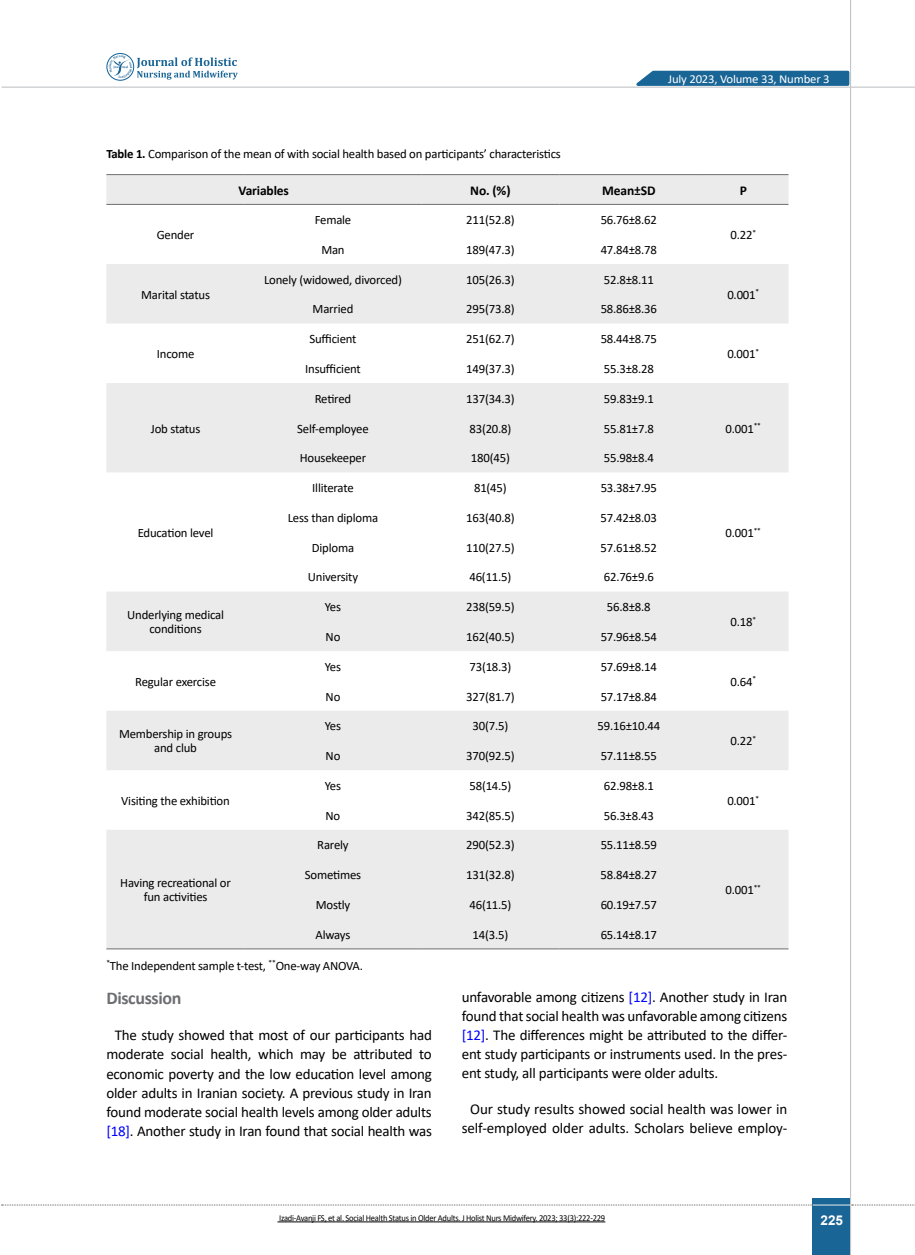
<style>
.page{position:relative;width:915px;height:1255px;background:#fff}
.page>*{position:absolute;margin:0;border:0;box-sizing:border-box;transform-origin:0 0}
.t1{font:700 18px "Calibri";letter-spacing:-.02em;color:#6d6e71}
.t2{font:15px/19px "Calibri";letter-spacing:-.015em;color:#000;text-align:center}
.t3{font:700 13.5px "Calibri";letter-spacing:-.01em;color:#000}
.t4{font:700 13.5px "Arial";color:#fff}
.t5{font:12.75px/13.5px "Calibri";letter-spacing:-.015em;color:#000;text-align:center}
.t6{font:12.15px "Calibri";letter-spacing:-.015em;color:#fff;scale:1.05 1}
.t7{font:9px "Calibri";letter-spacing:-.03em;color:#000;scale:.95 1}
.s1{font-weight:700}
.s2{color:#00f}
</style>
<div class="page">
<div style="left:812px;top:1198px;width:38px;height:56px;background:#196596"></div>
<hr style="left:849px;top:0;width:1px;height:1254px;background:#c2c4c6">
<hr style="left:2px;top:87px;width:912px;height:1px;background:#c2c4c6">
<hr style="left:812px;top:1204px;width:38px;height:1px;background:#ebebec">
<svg style="left:2px;top:1204px;width:810px;height:1px"></svg>
<svg style="left:851px;top:1204px;width:64px;height:1px"></svg>
<svg style="left:629px;top:69px;width:221px;height:18px;background:#4984ab"></svg>
<svg style="left:106px;top:53px;width:132px;height:28px"></svg>
<svg style="left:106px;top:175px;width:682px;height:773px;fill:#ebebec"></svg>
<hr style="left:697px;top:948px;width:91px;height:1px;background:#6d6e71">
<hr style="left:106px;top:948px;width:139px;height:1px;background:#6d6e71">
<hr style="left:559px;top:948px;width:138px;height:1px;background:#6d6e71">
<hr style="left:421px;top:948px;width:138px;height:1px;background:#6d6e71">
<hr style="left:245px;top:948px;width:176px;height:1px;background:#6d6e71">
<hr style="left:697px;top:174px;width:91px;height:1px;background:#6d6e71">
<hr style="left:559px;top:174px;width:138px;height:1px;background:#6d6e71">
<hr style="left:421px;top:174px;width:138px;height:1px;background:#6d6e71">
<hr style="left:245px;top:174px;width:176px;height:1px;background:#6d6e71">
<hr style="left:106px;top:174px;width:139px;height:1px;background:#6d6e71">
<hr style="left:697px;top:204px;width:91px;height:1px;background:#6d6e71">
<hr style="left:559px;top:204px;width:138px;height:1px;background:#6d6e71">
<hr style="left:421px;top:204px;width:138px;height:1px;background:#6d6e71">
<hr style="left:245px;top:204px;width:176px;height:1px;background:#6d6e71">
<hr style="left:106px;top:204px;width:139px;height:1px;background:#6d6e71">
<hr style="left:277px;top:1221px;width:328px;height:1px;background:#000">
<p class="t6" style="left:668px;top:70px;width:155px">July 2023, Volume 33, Number 3</p>
<p class="t5" style="left:106px;top:147px;width:456px"><span class="s1">Table 1.</span> Comparison of the mean of with social health based on participants’ characteristics</p>
<p class="t3" style="left:238px;top:180px;width:52px">Variables</p>
<p class="t3" style="left:470px;top:180px;width:42px">No. (%)</p>
<p class="t3" style="left:602px;top:180px;width:55px">Mean±SD</p>
<p class="t3" style="left:739px;top:180px;width:9px">P</p>
<p class="t5" style="left:730px;top:228px;width:27px">0.22<sup>*</sup></p>
<p class="t5" style="left:314px;top:213px;width:38px">Female</p>
<p class="t5" style="left:466px;top:213px;width:50px">211(52.8)</p>
<p class="t5" style="left:600px;top:213px;width:58px">56.76±8.62</p>
<p class="t5" style="left:157px;top:228px;width:39px">Gender</p>
<p class="t5" style="left:321px;top:242px;width:25px">Man</p>
<p class="t5" style="left:466px;top:242px;width:50px">189(47.3)</p>
<p class="t5" style="left:600px;top:242px;width:58px">47.84±8.78</p>
<p class="t5" style="left:141px;top:287px;width:70px">Marital status</p>
<p class="t5" style="left:157px;top:347px;width:39px">Income</p>
<p class="t5" style="left:264px;top:272px;width:139px">Lonely (widowed, divorced)</p>
<p class="t5" style="left:466px;top:272px;width:50px">105(26.3)</p>
<p class="t5" style="left:603px;top:272px;width:52px">52.8±8.11</p>
<p class="t5" style="left:312px;top:302px;width:42px">Married</p>
<p class="t5" style="left:466px;top:302px;width:50px">295(73.8)</p>
<p class="t5" style="left:600px;top:302px;width:58px">58.86±8.36</p>
<p class="t5" style="left:309px;top:332px;width:49px">Sufficient</p>
<p class="t5" style="left:466px;top:332px;width:50px">251(62.7)</p>
<p class="t5" style="left:600px;top:332px;width:58px">58.44±8.75</p>
<p class="t5" style="left:305px;top:361px;width:57px">Insufficient</p>
<p class="t5" style="left:466px;top:361px;width:50px">149(37.3)</p>
<p class="t5" style="left:603px;top:361px;width:52px">55.3±8.28</p>
<p class="t5" style="left:314px;top:391px;width:38px">Retired</p>
<p class="t5" style="left:466px;top:391px;width:50px">137(34.3)</p>
<p class="t5" style="left:603px;top:391px;width:52px">59.83±9.1</p>
<p class="t5" style="left:151px;top:421px;width:51px">Job status</p>
<p class="t5" style="left:297px;top:421px;width:73px">Self-employee</p>
<p class="t5" style="left:469px;top:421px;width:43px">83(20.8)</p>
<p class="t5" style="left:603px;top:421px;width:52px">55.81±7.8</p>
<p class="t5" style="left:300px;top:451px;width:68px">Housekeeper</p>
<p class="t5" style="left:471px;top:451px;width:40px">180(45)</p>
<p class="t5" style="left:603px;top:451px;width:52px">55.98±8.4</p>
<p class="t5" style="left:138px;top:525px;width:77px">Education level</p>
<p class="t5" style="left:127px;top:608px;width:98px">Underlying medical conditions</p>
<p class="t5" style="left:135px;top:674px;width:82px">Regular exercise</p>
<p class="t5" style="left:119px;top:727px;width:115px">Membership in groups and club</p>
<p class="t5" style="left:121px;top:793px;width:110px">Visiting the exhibition</p>
<p class="t5" style="left:312px;top:481px;width:43px">Illiterate</p>
<p class="t5" style="left:474px;top:481px;width:34px">81(45)</p>
<p class="t5" style="left:600px;top:481px;width:58px">53.38±7.95</p>
<p class="t5" style="left:287px;top:510px;width:92px">Less than diploma</p>
<p class="t5" style="left:466px;top:510px;width:50px">163(40.8)</p>
<p class="t5" style="left:600px;top:510px;width:58px">57.42±8.03</p>
<p class="t5" style="left:312px;top:540px;width:44px">Diploma</p>
<p class="t5" style="left:466px;top:540px;width:50px">110(27.5)</p>
<p class="t5" style="left:600px;top:540px;width:58px">57.61±8.52</p>
<p class="t5" style="left:308px;top:570px;width:52px">University</p>
<p class="t5" style="left:469px;top:570px;width:43px">46(11.5)</p>
<p class="t5" style="left:603px;top:570px;width:52px">62.76±9.6</p>
<p class="t5" style="left:325px;top:600px;width:18px">Yes</p>
<p class="t5" style="left:466px;top:600px;width:50px">238(59.5)</p>
<p class="t5" style="left:606px;top:600px;width:45px">56.8±8.8</p>
<p class="t5" style="left:325px;top:629px;width:16px">No</p>
<p class="t5" style="left:466px;top:629px;width:50px">162(40.5)</p>
<p class="t5" style="left:600px;top:629px;width:58px">57.96±8.54</p>
<p class="t5" style="left:325px;top:659px;width:18px">Yes</p>
<p class="t5" style="left:469px;top:659px;width:43px">73(18.3)</p>
<p class="t5" style="left:600px;top:659px;width:58px">57.69±8.14</p>
<p class="t5" style="left:325px;top:689px;width:16px">No</p>
<p class="t5" style="left:466px;top:689px;width:50px">327(81.7)</p>
<p class="t5" style="left:600px;top:689px;width:58px">57.17±8.84</p>
<p class="t5" style="left:325px;top:719px;width:18px">Yes</p>
<p class="t5" style="left:472px;top:719px;width:37px">30(7.5)</p>
<p class="t5" style="left:597px;top:719px;width:64px">59.16±10.44</p>
<p class="t5" style="left:325px;top:748px;width:16px">No</p>
<p class="t5" style="left:466px;top:748px;width:50px">370(92.5)</p>
<p class="t5" style="left:600px;top:748px;width:58px">57.11±8.55</p>
<p class="t5" style="left:325px;top:778px;width:18px">Yes</p>
<p class="t5" style="left:469px;top:778px;width:43px">58(14.5)</p>
<p class="t5" style="left:603px;top:778px;width:52px">62.98±8.1</p>
<p class="t5" style="left:325px;top:808px;width:16px">No</p>
<p class="t5" style="left:466px;top:808px;width:50px">342(85.5)</p>
<p class="t5" style="left:603px;top:808px;width:52px">56.3±8.43</p>
<p class="t5" style="left:317px;top:838px;width:33px">Rarely</p>
<p class="t5" style="left:466px;top:838px;width:50px">290(52.3)</p>
<p class="t5" style="left:600px;top:838px;width:58px">55.11±8.59</p>
<p class="t5" style="left:305px;top:867px;width:58px">Sometimes</p>
<p class="t5" style="left:466px;top:867px;width:50px">131(32.8)</p>
<p class="t5" style="left:600px;top:867px;width:58px">58.84±8.27</p>
<p class="t5" style="left:315px;top:897px;width:36px">Mostly</p>
<p class="t5" style="left:469px;top:897px;width:43px">46(11.5)</p>
<p class="t5" style="left:600px;top:897px;width:58px">60.19±7.57</p>
<p class="t5" style="left:315px;top:927px;width:36px">Always</p>
<p class="t5" style="left:472px;top:927px;width:37px">14(3.5)</p>
<p class="t5" style="left:600px;top:927px;width:58px">65.14±8.17</p>
<p class="t5" style="left:106px;top:958px;width:258px"><sup>*</sup>The Independent sample t-test, <sup>**</sup>One-way ANOVA.</p>
<p class="t5" style="left:120px;top:875px;width:112px">Having recreational or fun activities</p>
<p class="t5" style="left:727px;top:287px;width:33px">0.001<sup>*</sup></p>
<p class="t5" style="left:727px;top:347px;width:33px">0.001<sup>*</sup></p>
<p class="t5" style="left:725px;top:421px;width:37px">0.001<sup>**</sup></p>
<p class="t5" style="left:725px;top:525px;width:37px">0.001<sup>**</sup></p>
<p class="t5" style="left:730px;top:614px;width:27px">0.18<sup>*</sup></p>
<p class="t5" style="left:730px;top:674px;width:27px">0.64<sup>*</sup></p>
<p class="t5" style="left:730px;top:734px;width:27px">0.22<sup>*</sup></p>
<p class="t5" style="left:727px;top:793px;width:33px">0.001<sup>*</sup></p>
<p class="t5" style="left:725px;top:882px;width:37px">0.001<sup>**</sup></p>
<h1 class="t1" style="left:106px;top:985px;width:77px">Discussion</h1>
<p class="t2" style="left:106px;top:1025px;width:327px">The study showed that most of our participants had moderate social health, which may be attributed to economic poverty and the low education level among older adults in Iranian society. A previous study in Iran found moderate social health levels among older adults <span class="s2">[18]</span>. Another study in Iran found that social health was</p>
<p class="t2" style="left:461px;top:987px;width:327px;text-align:justify">unfavorable among citizens <span class="s2">[12]</span>. Another study in Iran found that social health was unfavorable among citizens <span class="s2">[12]</span>. The differences might be attributed to the differ&shy;ent study participants or instruments used. In the pres&shy;ent study, all participants were older adults.</p>
<p class="t2" style="left:461px;top:1099px;width:327px">Our study results showed social health was lower in self-employed older adults. Scholars believe employ-</p>
<p class="t7" style="left:279px;top:1211px;width:344px">Izadi-Avanji FS, et al. Social Health Status in Older Adults. J Holist Nurs Midwifery. 2023; 33(3):222-229</p>
<p class="t4" style="left:820px;top:1210px;width:24px">225</p>
</div>
